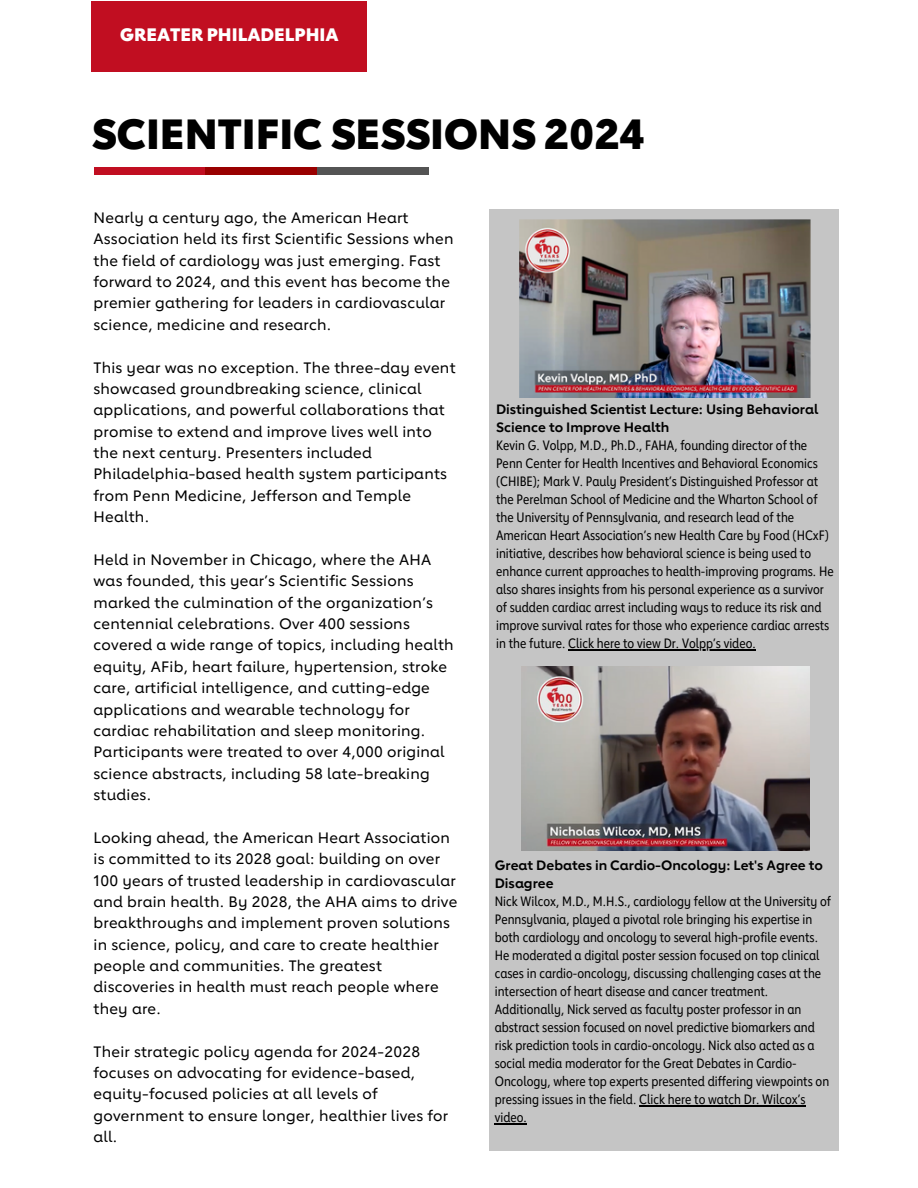
<style>
.page{position:relative;width:918px;height:1188px;background:#fff}
.page>*{position:absolute;margin:0;border:0;box-sizing:border-box;transform-origin:0 0}
.t1{font:800 42px "Lub Dub";color:#000}
.t2{font:800 18px "Lub Dub";color:#fff}
.t3{font:500 15px/21.3px "Lub Dub";letter-spacing:.015em;color:#000}
.t4{font:13.5px/18px "Lub Dub Condensed";color:#000}
.t5{font:700 13.5px/18px "Lub Dub";color:#000}
</style>
<div class="page">
<div style="left:92px;top:1px;width:275px;height:71px;background:#c10e21"></div>
<div style="left:94px;top:167px;width:112px;height:8px;background:#c10e21"></div>
<div style="left:205px;top:167px;width:112px;height:8px;background:#900"></div>
<div style="left:317px;top:167px;width:112px;height:8px;background:#545454"></div>
<div style="left:489px;top:209px;width:349px;height:941px;background:#c5c5c5"></div>
<img style="left:521px;top:667px;width:288px;height:183px">
<img style="left:519px;top:219px;width:292px;height:178px">
<hr style="left:639px;top:1105px;width:166px;height:2px;background:#000">
<hr style="left:495px;top:1123px;width:32px;height:2px;background:#000">
<hr style="left:568px;top:649px;width:188px;height:1px;background:#000">
<h2 class="t2" style="left:120px;top:23px;width:220px">GREATER PHILADELPHIA</h2>
<h3 class="t1" style="left:92px;top:107px;width:554px">SCIENTIFIC SESSIONS 2024</h3>
<h1 class="t3" style="left:94px;top:207px;width:362px">Nearly a century ago, the American Heart Association held its first Scientific Sessions when the field of cardiology was just emerging. Fast forward to 2024, and this event has become the premier gathering for leaders in cardiovascular science, medicine and research.</h1>
<h3 class="t3" style="left:94px;top:356px;width:364px">This year was no exception. The three-day event showcased groundbreaking science, clinical applications, and powerful collaborations that promise to extend and improve lives well into the next century. Presenters included Philadelphia-based health system participants from Penn Medicine, Jefferson and Temple Health.</h3>
<h3 class="t3" style="left:94px;top:549px;width:362px">Held in November in Chicago, where the AHA was founded, this year’s Scientific Sessions marked the culmination of the organization’s centennial celebrations. Over 400 sessions covered a wide range of topics, including health equity, AFib, heart failure, hypertension, stroke care, artificial intelligence, and cutting-edge applications and wearable technology for cardiac rehabilitation and sleep monitoring.<br>Participants were treated to over 4,000 original science abstracts, including 58 late-breaking studies.</h3>
<h3 class="t3" style="left:94px;top:827px;width:365px">Looking ahead, the American Heart Association is committed to its 2028 goal: building on over 100 years of trusted leadership in cardiovascular and brain health. By 2028, the AHA aims to drive breakthroughs and implement proven solutions in science, policy, and care to create healthier people and communities. The greatest discoveries in health must reach people where they are.</h3>
<h3 class="t3" style="left:94px;top:1040px;width:356px">Their strategic policy agenda for 2024-2028 focuses on advocating for evidence-based, equity-focused policies at all levels of government to ensure longer, healthier lives for all.</h3>
<p class="t5" style="left:496px;top:400px;width:324px">Distinguished Scientist Lecture: Using Behavioral<br>Science to Improve Health</p>
<p class="t4" style="left:496px;top:436px;width:339px">Kevin G. Volpp, M.D., Ph.D., FAHA, founding director of the Penn Center for Health Incentives and Behavioral Economics (CHIBE); Mark V. Pauly President’s Distinguished Professor at the Perelman School of Medicine and the Wharton School of the University of Pennsylvania, and research lead of the American Heart Association’s new Health Care by Food (HCxF) initiative, describes how behavioral science is being used to enhance current approaches to health-improving programs. He also shares insights from his personal experience as a survivor of sudden cardiac arrest including ways to reduce its risk and improve survival rates for those who experience cardiac arrests in the future. Click here to view Dr. Volpp’s video.</p>
<p class="t5" style="left:495px;top:856px;width:330px">Great Debates in Cardio-Oncology: Let's Agree to<br>Disagree</p>
<p class="t4" style="left:495px;top:892px;width:338px">Nick Wilcox, M.D., M.H.S., cardiology fellow at the University of Pennsylvania, played a pivotal role bringing his expertise in both cardiology and oncology to several high-profile events.<br>He moderated a digital poster session focused on top clinical cases in cardio-oncology, discussing challenging cases at the intersection of heart disease and cancer treatment.<br>Additionally, Nick served as faculty poster professor in an abstract session focused on novel predictive biomarkers and risk prediction tools in cardio-oncology. Nick also acted as a social media moderator for the Great Debates in Cardio-Oncology, where top experts presented differing viewpoints on pressing issues in the field. Click here to watch Dr. Wilcox’s video.</p>
</div>
